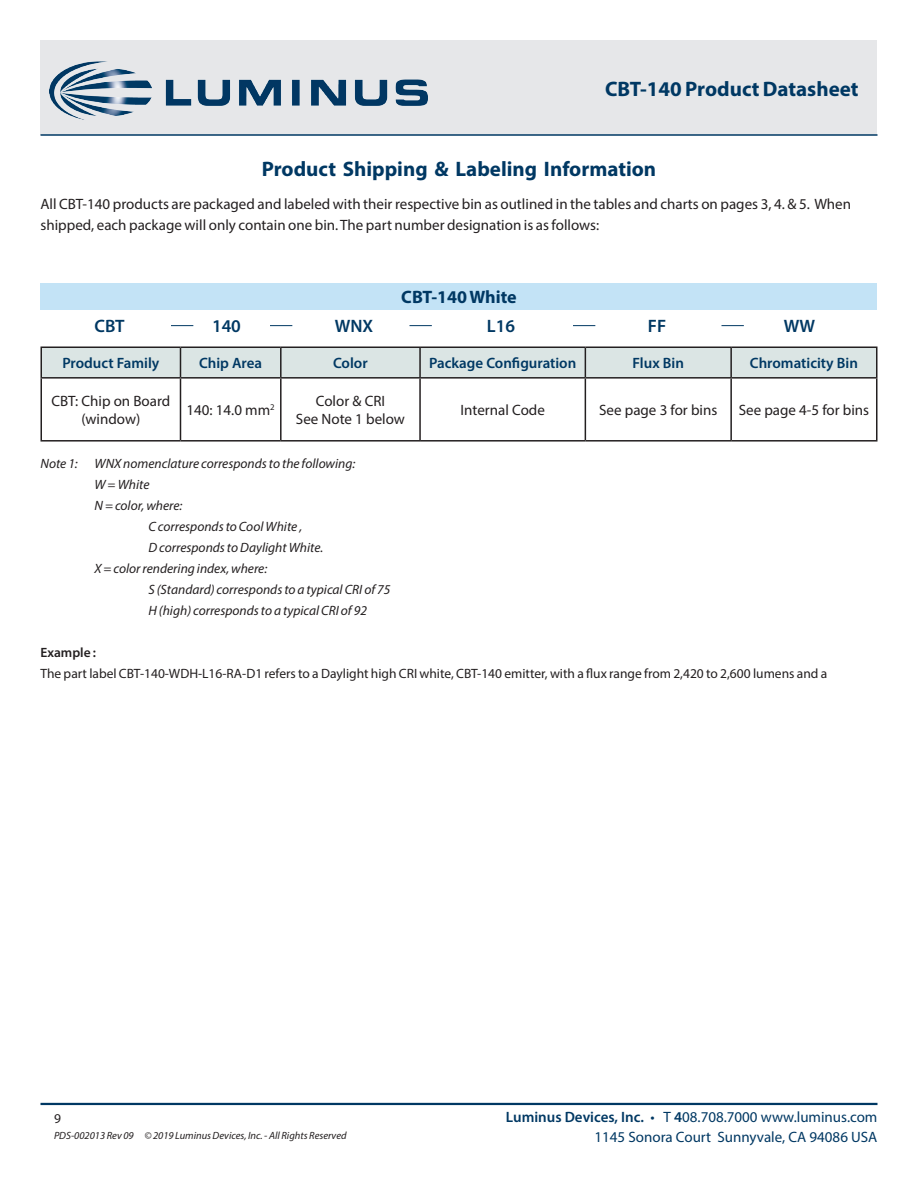
<style>
.page{position:relative;width:918px;height:1188px;background:#fff}
.page>*{position:absolute;margin:0;border:0;box-sizing:border-box;transform-origin:0 0}
.DS_Title1{font:700 21px "Myriad Pro";color:#003863}
.t1{font:600 18px "Myriad Pro";color:#003863}
.t2{font:700 18px "Myriad Pro";color:#003863}
.DS_Body{font:15px/18px "Myriad Pro";color:#231f20;text-align:center}
.t3{font:15px "Myriad Pro";color:#003863}
.t4{font:600 15px "Myriad Pro";color:#003863}
.DS_Body-2{font:italic 13.5px "Myriad Pro";color:#231f20}
.DS_Body-3{font:13.5px "Myriad Pro";color:#231f20}
.DS_Body-4{font:600 13.5px "Myriad Pro";color:#231f20}
.zzFooterRight2{font:13.5px "Myriad Pro";color:#231f20}
.zzFooterRight1{font:italic 10.5px "Myriad Pro";color:#231f20}
.s1{font-weight:600}
</style>
<div class="page">
<div style="left:40px;top:40px;width:838px;height:95px;background:#e6e7e9"></div>
<hr style="left:40px;top:1103px;width:838px;height:2px;background:#003863">
<hr style="left:40px;top:134px;width:838px;height:2px;background:#003863">
<hr style="left:40px;top:379px;width:2px;height:61px;background:#231f20">
<hr style="left:180px;top:379px;width:1px;height:61px;background:#231f20">
<hr style="left:280px;top:379px;width:2px;height:61px;background:#231f20">
<hr style="left:419px;top:379px;width:2px;height:61px;background:#231f20">
<hr style="left:585px;top:379px;width:1px;height:61px;background:#231f20">
<hr style="left:730px;top:379px;width:2px;height:61px;background:#231f20">
<hr style="left:876px;top:379px;width:2px;height:61px;background:#231f20">
<hr style="left:40px;top:440px;width:140px;height:2px;background:#231f20">
<hr style="left:180px;top:440px;width:101px;height:2px;background:#231f20">
<hr style="left:281px;top:440px;width:139px;height:2px;background:#231f20">
<hr style="left:420px;top:440px;width:165px;height:2px;background:#231f20">
<hr style="left:585px;top:440px;width:146px;height:2px;background:#231f20">
<hr style="left:731px;top:440px;width:147px;height:2px;background:#231f20">
<hr style="left:40px;top:347px;width:140px;height:1px;background:#231f20">
<hr style="left:40px;top:348px;width:2px;height:29px;background:#231f20">
<div style="left:42px;top:347px;width:834px;height:30px;background:#dbe5e4"></div>
<hr style="left:731px;top:347px;width:147px;height:1px;background:#231f20">
<hr style="left:730px;top:348px;width:2px;height:29px;background:#231f20">
<hr style="left:876px;top:348px;width:2px;height:29px;background:#231f20">
<hr style="left:40px;top:377px;width:140px;height:2px;background:#231f20">
<hr style="left:180px;top:377px;width:101px;height:2px;background:#231f20">
<hr style="left:281px;top:377px;width:139px;height:2px;background:#231f20">
<hr style="left:420px;top:377px;width:165px;height:2px;background:#231f20">
<hr style="left:585px;top:377px;width:146px;height:2px;background:#231f20">
<hr style="left:731px;top:377px;width:147px;height:2px;background:#231f20">
<svg style="left:171px;top:325px;width:22px;height:1px"></svg>
<svg style="left:270px;top:325px;width:22px;height:1px"></svg>
<svg style="left:410px;top:325px;width:22px;height:1px"></svg>
<svg style="left:573px;top:325px;width:22px;height:1px"></svg>
<svg style="left:722px;top:325px;width:22px;height:1px"></svg>
<div style="left:40px;top:283px;width:838px;height:27px;background:#c3e3f6"></div>
<img style="left:50px;top:61px;width:377px;height:59px">
<p class="DS_Title1" style="left:605px;top:75px;width:255px">CBT-140 Product Datasheet</p>
<p class="DS_Title1" style="left:262px;top:156px;width:396px">Product Shipping &amp; Labeling Information</p>
<p class="DS_Body" style="left:40px;top:194px;width:812px;line-height:21px;text-align:left">All CBT-140 products are packaged and labeled with their respective bin as outlined in the tables and charts on pages 3, 4. &amp; 5. When shipped, each package will only contain one bin. The part number designation is as follows:</p>
<p class="t2" style="left:401px;top:285px;width:117px">CBT-140 White</p>
<p class="t1" style="left:94px;top:314px;width:32px">CBT</p>
<p class="t1" style="left:212px;top:314px;width:30px">140</p>
<p class="t1" style="left:335px;top:314px;width:40px">WNX</p>
<p class="t1" style="left:487px;top:314px;width:30px">L16</p>
<p class="t1" style="left:648px;top:314px;width:20px">FF</p>
<p class="t1" style="left:784px;top:314px;width:33px">WW</p>
<p class="t4" style="left:62px;top:354px;width:98px">Product Family</p>
<p class="t4" style="left:199px;top:354px;width:65px">Chip Area</p>
<p class="t4" style="left:333px;top:354px;width:36px">Color</p>
<p class="t4" style="left:429px;top:354px;width:149px">Package Configuration</p>
<p class="t4" style="left:633px;top:354px;width:53px">Flux Bin</p>
<p class="t4" style="left:750px;top:354px;width:109px">Chromaticity Bin</p>
<p class="DS_Body" style="left:51px;top:392px;width:120px">CBT: Chip on Board (window)</p>
<p class="DS_Body" style="left:187px;top:401px;width:90px">140: 14.0 mm<sup>2</sup></p>
<p class="DS_Body" style="left:296px;top:392px;width:111px">Color &amp; CRI<br>See Note 1 below</p>
<p class="DS_Body" style="left:461px;top:401px;width:86px">Internal Code</p>
<p class="DS_Body" style="left:599px;top:401px;width:120px">See page 3 for bins</p>
<p class="DS_Body" style="left:739px;top:401px;width:132px">See page 4-5 for bins</p>
<p class="DS_Body-2" style="left:40px;top:455px;width:316px">Note 1: WNX nomenclature corresponds to the following:</p>
<p class="DS_Body-2" style="left:94px;top:476px;width:57px">W = White</p>
<p class="DS_Body-2" style="left:94px;top:497px;width:89px">N = color, where:</p>
<p class="DS_Body-2" style="left:148px;top:518px;width:155px">C corresponds to Cool White ,</p>
<p class="DS_Body-2" style="left:148px;top:539px;width:176px">D corresponds to Daylight White.</p>
<p class="DS_Body-2" style="left:94px;top:560px;width:174px">X = color rendering index, where:</p>
<p class="DS_Body-2" style="left:148px;top:581px;width:243px">S (Standard) corresponds to a typical CRI of 75</p>
<p class="DS_Body-2" style="left:148px;top:602px;width:220px">H (high) corresponds to a typical CRI of 92</p>
<p class="DS_Body-4" style="left:40px;top:644px;width:57px">Example :</p>
<p class="DS_Body-3" style="left:40px;top:665px;width:788px">The part label CBT-140-WDH-L16-RA-D1 refers to a Daylight high CRI white, CBT-140 emitter, with a flux range from 2,420 to 2,600 lumens and a</p>
<p class="zzFooterRight2" style="left:54px;top:1110px;width:8px">9</p>
<p class="zzFooterRight1" style="left:54px;top:1129px;width:294px">PDS-002013 Rev 09 © 2019 Luminus Devices, Inc. - All Rights Reserved</p>
<p class="t3" style="left:506px;top:1108px;width:373px"><span class="s1">Luminus Devices, Inc.</span> • T <span class="s1">4</span>08.708.7000 www.luminus.com</p>
<p class="t3" style="left:594px;top:1128px;width:285px">1145 Sonora Court Sunnyvale, CA 94086 USA</p>
</div>
